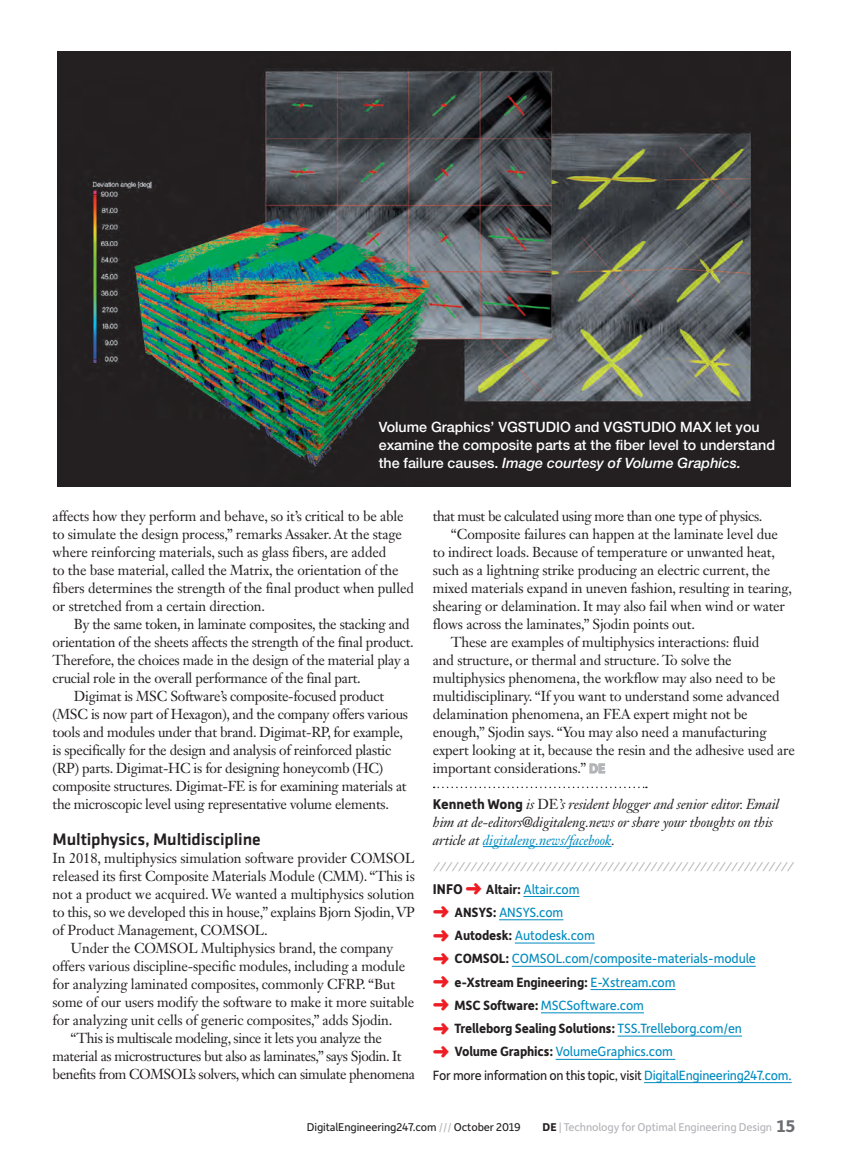
<style>
.page{position:relative;width:850px;height:1162px;background:#fff}
.page>*{position:absolute;margin:0;border:0;box-sizing:border-box;transform-origin:0 0}
.t1{font:500 17.25px "Klavika";letter-spacing:-.01em;color:#231f20}
.t2{font:14.25px/18px "Janson Text LT Std";letter-spacing:-.01em;color:#231f20}
.t3{font:14.25px/23.2px "Depot New";letter-spacing:-.01em;color:#008bc0;scale:.96 1}
.t4{font:14.25px "Janson Text LT Std";letter-spacing:-.03em;color:#231f20}
.t5{font:italic 14.25px/18px "Janson Text LT Std";letter-spacing:-.01em;color:#231f20}
.t6{font:500 14.25px/18px "Helvetica Neue LT Std";color:#fff}
.t7{font:italic 700 12px "Helvetica Neue LT Std";color:#a8a9ad;scale:.68 1}
.t8{font:12px "Depot New";letter-spacing:-.01em;color:#b2b3b7}
.t9{font:12px "Depot New";letter-spacing:-.01em;color:#231f20}
.s1{font-style:italic}
.s2{font-family:"Depot New";font-weight:700;color:#b2b3b7}
.s3{font-family:"Depot New";font-weight:700;font-style:normal;font-size:15px}
.s4{font-style:normal}
.s5{color:#008bc0}
.s6{font-weight:700;font-size:15px;color:#231f20}
.s7{color:#ee1d23}
.s8{font-weight:700;color:#231f20}
.s9{color:#231f20}
.s10{color:#b2b3b7}
.s11{font-weight:700;font-size:18px;color:#6c6d70}
</style>
<div class="page">
<svg style="left:434px;top:786px;width:213px;height:2px"></svg>
<hr style="left:483px;top:846px;width:129px;height:1px;background:#008bc0">
<svg style="left:589px;top:763px;width:17px;height:10px"></svg>
<hr style="left:523px;top:896px;width:57px;height:1px;background:#008bc0">
<hr style="left:499px;top:919px;width:64px;height:1px;background:#008bc0">
<hr style="left:515px;top:942px;width:80px;height:1px;background:#008bc0">
<hr style="left:512px;top:965px;width:244px;height:1px;background:#008bc0">
<hr style="left:590px;top:989px;width:86px;height:1px;background:#008bc0">
<hr style="left:541px;top:1012px;width:103px;height:1px;background:#008bc0">
<hr style="left:618px;top:1035px;width:124px;height:1px;background:#008bc0">
<hr style="left:556px;top:1058px;width:119px;height:1px;background:#008bc0">
<hr style="left:644px;top:1082px;width:148px;height:1px;background:#008bc0">
<img style="left:57px;top:52px;width:734px;height:434px">
<p class="t6" style="left:379px;top:417px;width:398px">Volume Graphics’ VGSTUDIO and VGSTUDIO MAX let you examine the composite parts at the fiber level to understand the failure causes. <span class="s1">Image courtesy of Volume Graphics.</span></p>
<p class="t2" style="left:53px;top:507px;width:363px">affects how they perform and behave, so it’s critical to be able to simulate the design process,” remarks Assaker. At the stage where reinforcing materials, such as glass fibers, are added<br>to the base material, called the Matrix, the orientation of the fibers determines the strength of the final product when pulled or stretched from a certain direction.</p>
<p class="t2" style="left:74px;top:615px;width:337px">By the same token, in laminate composites, the stacking and</p>
<p class="t2" style="left:53px;top:633px;width:363px">orientation of the sheets affects the strength of the final product.</p>
<p class="t2" style="left:53px;top:651px;width:359px">Therefore, the choices made in the design of the material play a</p>
<p class="t2" style="left:53px;top:669px;width:310px">crucial role in the overall performance of the final part.</p>
<p class="t2" style="left:74px;top:687px;width:312px">Digimat is MSC Software’s composite-focused product</p>
<p class="t2" style="left:53px;top:705px;width:357px">(MSC is now part of Hexagon), and the company offers various</p>
<p class="t2" style="left:53px;top:723px;width:352px">tools and modules under that brand. Digimat-RP, for example,</p>
<p class="t2" style="left:53px;top:741px;width:340px">is specifically for the design and analysis of reinforced plastic</p>
<p class="t2" style="left:53px;top:759px;width:332px">(RP) parts. Digimat-HC is for designing honeycomb (HC)</p>
<p class="t2" style="left:53px;top:777px;width:355px">composite structures. Digimat-FE is for examining materials at</p>
<p class="t2" style="left:53px;top:795px;width:338px">the microscopic level using representative volume elements.</p>
<p class="t1" style="left:53px;top:827px;width:209px">Multiphysics, Multidiscipline</p>
<p class="t2" style="left:53px;top:849px;width:364px">In 2018, multiphysics simulation software provider COMSOL</p>
<p class="t2" style="left:53px;top:867px;width:364px">released its first Composite Materials Module (CMM). “This is</p>
<p class="t2" style="left:53px;top:885px;width:364px">not a product we acquired. We wanted a multiphysics solution</p>
<p class="t2" style="left:53px;top:903px;width:364px">to this, so we developed this in house,” explains Bjorn Sjodin, VP</p>
<p class="t2" style="left:53px;top:921px;width:217px">of Product Management, COMSOL.</p>
<p class="t2" style="left:71px;top:939px;width:324px">Under the COMSOL Multiphysics brand, the company</p>
<p class="t2" style="left:53px;top:957px;width:354px">offers various discipline-specific modules, including a module</p>
<p class="t2" style="left:53px;top:975px;width:344px">for analyzing laminated composites, commonly CFRP. “But</p>
<p class="t2" style="left:53px;top:993px;width:363px">some of our users modify the software to make it more suitable</p>
<p class="t2" style="left:53px;top:1011px;width:341px">for analyzing unit cells of generic composites,” adds Sjodin.</p>
<p class="t4" style="left:71px;top:1029px;width:313px">“This is multiscale modeling, since it lets you analyze the</p>
<p class="t4" style="left:53px;top:1047px;width:350px">material as microstructures but also as laminates,” says Sjodin. It</p>
<p class="t4" style="left:53px;top:1065px;width:364px">benefits from COMSOL’s solvers, which can simulate phenomena</p>
<p class="t4" style="left:433px;top:507px;width:331px">that must be calculated using more than one type of physics.</p>
<p class="t2" style="left:451px;top:525px;width:329px">“Composite failures can happen at the laminate level due</p>
<p class="t2" style="left:433px;top:543px;width:344px">to indirect loads. Because of temperature or unwanted heat,</p>
<p class="t2" style="left:433px;top:561px;width:339px">such as a lightning strike producing an electric current, the</p>
<p class="t2" style="left:433px;top:579px;width:361px">mixed materials expand in uneven fashion, resulting in tearing,</p>
<p class="t2" style="left:433px;top:597px;width:354px">shearing or delamination. It may also fail when wind or water</p>
<p class="t2" style="left:433px;top:615px;width:264px">flows across the laminates,” Sjodin points out.</p>
<p class="t2" style="left:451px;top:633px;width:310px">These are examples of multiphysics interactions: fluid</p>
<p class="t2" style="left:433px;top:651px;width:300px">and structure, or thermal and structure. To solve the</p>
<p class="t2" style="left:433px;top:669px;width:344px">multiphysics phenomena, the workflow may also need to be</p>
<p class="t2" style="left:433px;top:687px;width:348px">multidisciplinary. “If you want to understand some advanced</p>
<p class="t2" style="left:433px;top:705px;width:316px">delamination phenomena, an FEA expert might not be</p>
<p class="t2" style="left:433px;top:723px;width:335px">enough,” Sjodin says. “You may also need a manufacturing</p>
<p class="t2" style="left:433px;top:741px;width:364px">expert looking at it, because the resin and the adhesive used are</p>
<p class="t2" style="left:433px;top:759px;width:174px">important considerations.” <span class="s2">DE</span></p>
<p class="t5" style="left:433px;top:795px;width:348px"><span class="s3">Kenneth Wong</span> is <span class="s4">DE</span>’s resident blogger and senior editor. Email him at de-editors@digitaleng.news or share your thoughts on this article at <span class="s5">digitaleng.news/facebook</span>.</p>
<p class="t3" style="left:433px;top:876px;width:375px"><span class="s6">INFO</span> <span class="s7">➜</span> <span class="s8">Altair:</span> Altair.com<br><span class="s7">➜</span> <span class="s8">ANSYS:</span> ANSYS.com<br><span class="s7">➜</span> <span class="s8">Autodesk:</span> Autodesk.com<br><span class="s7">➜</span> <span class="s8">COMSOL:</span> COMSOL.com/composite-materials-module<br><span class="s7">➜</span> <span class="s8">e-Xstream Engineering:</span> E-Xstream.com<br><span class="s7">➜</span> <span class="s8">MSC Software:</span> MSCSoftware.com<br><span class="s7">➜</span> <span class="s8">Trelleborg Sealing Solutions:</span> TSS.Trelleborg.com/en<br><span class="s7">➜</span> <span class="s8">Volume Graphics:</span> VolumeGraphics.com<br><span class="s9">For more information on this topic, visit</span> DigitalEngineering247.com.</p>
<p class="t7" style="left:434px;top:859px;width:535px">//////////////////////////////////////////////////////////</p>
<p class="t9" style="left:307px;top:1118px;width:215px">DigitalEngineering247.com <span class="s10">///</span> October 2019</p>
<p class="t8" style="left:543px;top:1118px;width:254px"><span class="s8">DE</span> | Technology for Optimal Engineering Design <span class="s11">15</span></p>
</div>
